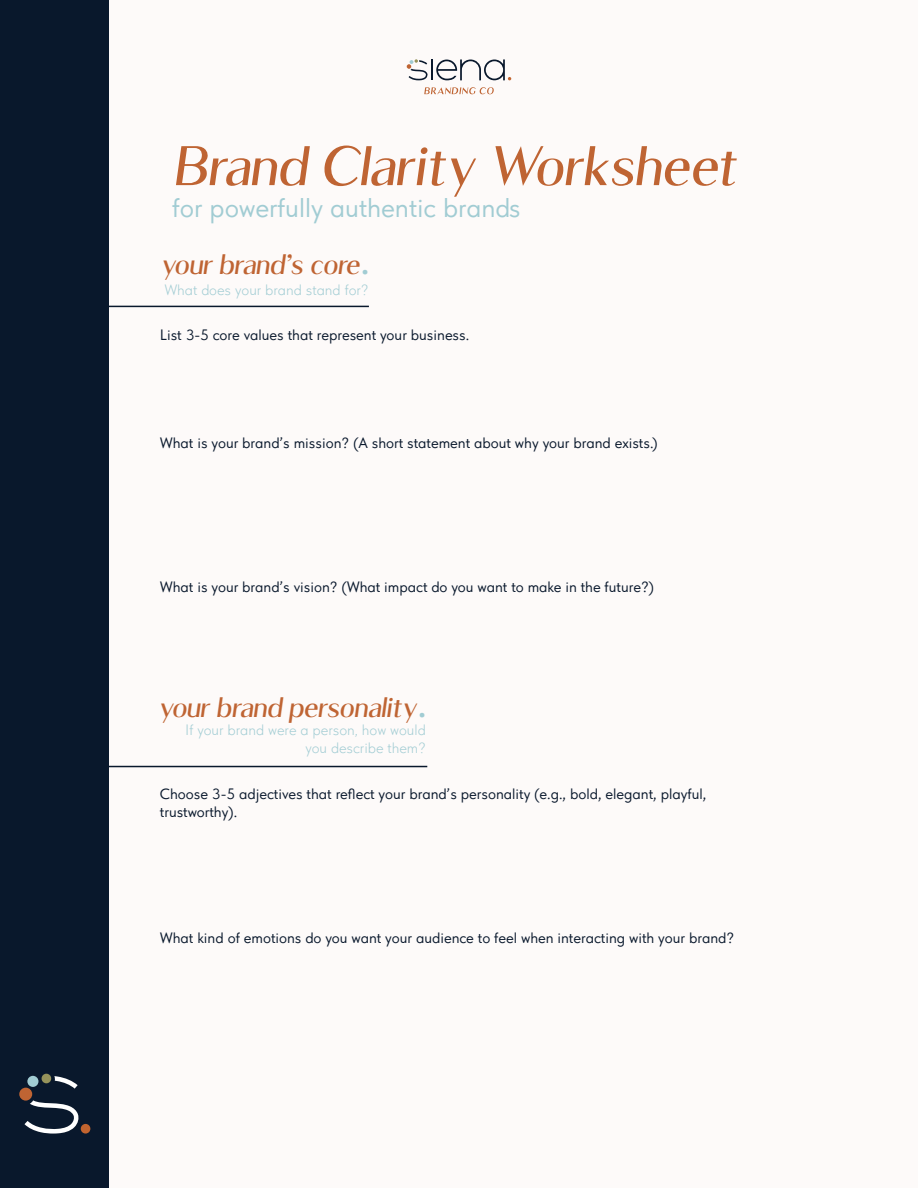
<style>
.page{position:relative;width:918px;height:1188px;background:#fdfaf9}
.page>*{position:absolute;margin:0;border:0;box-sizing:border-box;transform-origin:0 0}
.t1{font:italic 53.25px "Luxia";color:#bf6433}
.t2{font:italic 27px "Luxia";color:#bf6433}
.t3{font:27px "Tilda Sans";color:#a1ccd3}
.t4{font:15px/18px "Tilda Sans";color:#09182c}
.t5{font:300 15px/18px "Tilda Sans";color:#a1ccd3;text-align:right}
.s1{font-family:"Tilda Sans";font-weight:900;font-style:normal;color:#a1ccd3}
</style>
<div class="page">
<div style="left:0;top:0;width:109px;height:1188px;background:#09182c"></div>
<svg style="left:407px;top:59px;width:21px;height:21px"></svg>
<hr style="left:431px;top:59px;width:2px;height:21px;background:#09182c">
<svg style="left:436px;top:59px;width:75px;height:21px"></svg>
<svg style="left:424px;top:87px;width:70px;height:8px"></svg>
<hr style="left:9px;top:306px;width:360px;height:1px;background:#09182c">
<hr style="left:4px;top:766px;width:423px;height:1px;background:#09182c">
<svg style="left:19px;top:1073px;width:72px;height:61px"></svg>
<div style="left:81px;top:1124px;width:9px;height:10px;background:#c2642f;border-radius:50%"></div>
<h1 class="t1" style="left:178px;top:133px;width:564px">Brand Clarity Worksheet</h1>
<h2 class="t3" style="left:172px;top:193px;width:350px">for powerfully authentic brands</h2>
<h2 class="t2" style="left:163px;top:247px;width:208px">your brand’s core<span class="s1">.</span></h2>
<p class="t5" style="left:165px;top:281px;width:206px">What does your brand stand for?</p>
<p class="t4" style="left:160px;top:327px;width:311px">List 3-5 core values that represent your business.</p>
<p class="t4" style="left:160px;top:435px;width:500px">What is your brand’s mission? (A short statement about why your brand exists.)</p>
<p class="t4" style="left:160px;top:579px;width:496px">What is your brand’s vision? (What impact do you want to make in the future?)</p>
<h2 class="t2" style="left:160px;top:690px;width:267px">your brand personality<span class="s1">.</span></h2>
<p class="t5" style="left:185px;top:721px;width:242px">If your brand were a person, how would you describe them?</p>
<p class="t4" style="left:160px;top:785px;width:548px">Choose 3-5 adjectives that reflect your brand’s personality (e.g., bold, elegant, playful, trustworthy).</p>
<p class="t4" style="left:160px;top:929px;width:576px">What kind of emotions do you want your audience to feel when interacting with your brand?</p>
</div>
